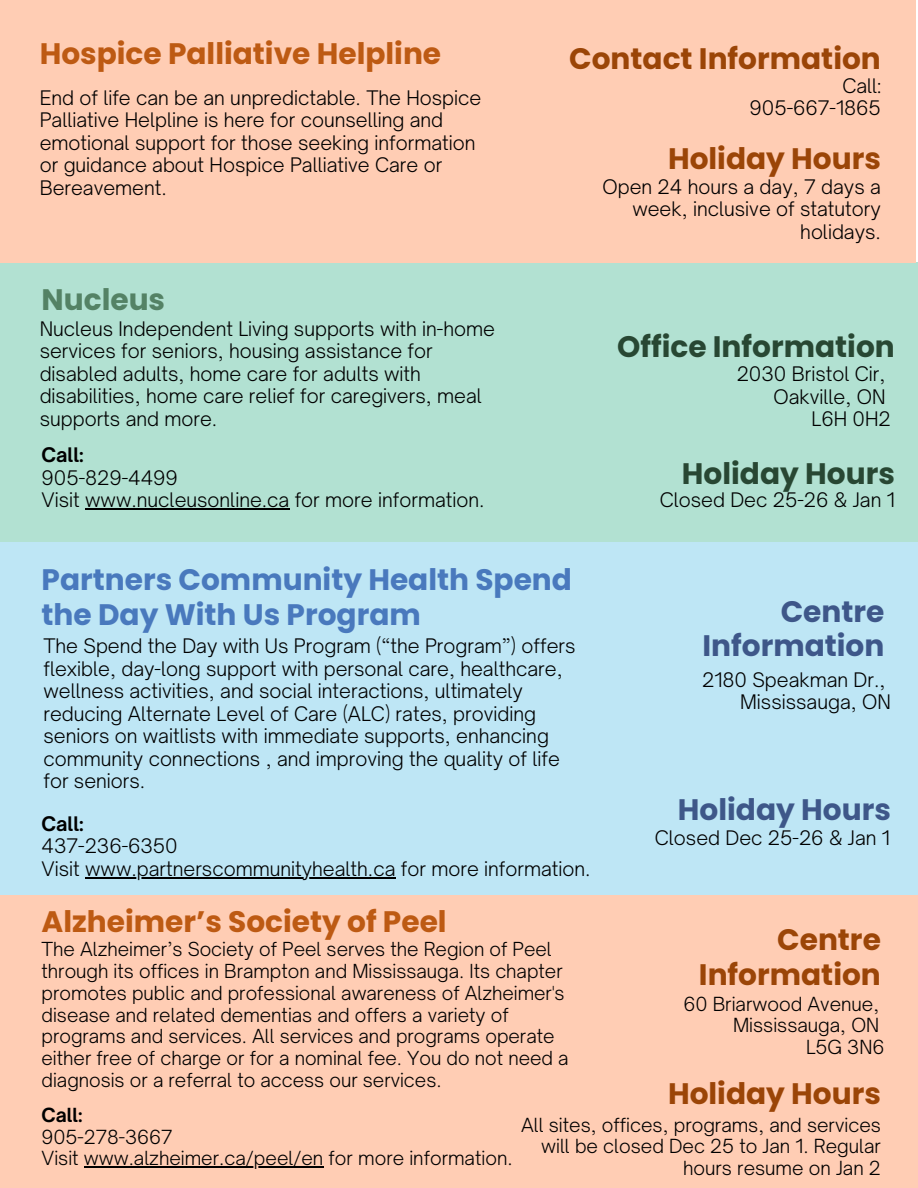
<style>
.page{position:relative;width:918px;height:1188px;background:#fff}
.page>*{position:absolute;margin:0;border:0;box-sizing:border-box;transform-origin:0 0}
.t1{font:700 29.7px/34.8px "Poppins";color:#9b4507;text-align:right}
.t2{font:700 29.7px "Poppins";color:#bd5a13}
.t3{font:700 29.7px/34.8px "Poppins";color:#4979bd}
.t4{font:700 29.7px/34.8px "Poppins";color:#3e5789;text-align:right}
.t5{font:700 29.7px "Poppins";color:#284733}
.t6{font:700 29.7px "Poppins";color:#548265}
.t7{font:300 19.2px/22.5px "Open Sauce One";color:#000}
.t8{font:700 19.2px "Open Sauce One";color:#000}
.t9{font:300 18.6px/21.3px "Open Sauce One";color:#000;text-align:right}
.t10{font:700 18.6px "Open Sauce One";color:#000}
.t11{font:300 18.45px/21.8px "Open Sauce One";color:#000}
</style>
<div class="page">
<div style="left:0;top:895px;width:918px;height:293px;background:#ffcdb4"></div>
<hr style="left:84px;top:1166px;width:239px;height:1px;background:#000">
<div style="left:0;top:524px;width:918px;height:371px;background:#bee6f5"></div>
<hr style="left:85px;top:877px;width:310px;height:1px;background:#000">
<div style="left:0;top:262px;width:918px;height:280px;background:#b2e1d2"></div>
<hr style="left:85px;top:508px;width:204px;height:2px;background:#000">
<div style="left:0;top:0;width:916px;height:262px;background:#ffcdb4"></div>
<p class="t2" style="left:40px;top:33px;width:403px">Hospice Palliative Helpline</p>
<p class="t1" style="left:569px;top:42px;width:313px">Contact Information</p>
<h1 class="t7" style="left:842px;top:74px;width:40px">Call:</h1>
<p class="t7" style="left:750px;top:96px;width:133px">905-667-1865</p>
<p class="t1" style="left:668px;top:141px;width:214px">Holiday Hours</p>
<p class="t7" style="left:602px;top:175px;width:280px;text-align:right">Open 24 hours a day, 7 days a week, inclusive of statutory holidays.</p>
<p class="t7" style="left:40px;top:86px;width:443px">End of life can be an unpredictable. The Hospice Palliative Helpline is here for counselling and emotional support for those seeking information or guidance about Hospice Palliative Care or Bereavement.</p>
<p class="t6" style="left:42px;top:278px;width:125px">Nucleus</p>
<p class="t7" style="left:40px;top:317px;width:457px">Nucleus Independent Living supports with in-home services for seniors, housing assistance for disabled adults, home care for adults with disabilities, home care relief for caregivers, meal supports and more.</p>
<h1 class="t8" style="left:42px;top:443px;width:44px">Call:</h1>
<p class="t7" style="left:42px;top:466px;width:138px">905-829-4499</p>
<p class="t7" style="left:42px;top:489px;width:444px">Visit www.nucleusonline.ca for more information.</p>
<p class="t3" style="left:42px;top:562px;width:532px">Partners Community Health Spend the Day With Us Program</p>
<p class="t7" style="left:43px;top:634px;width:534px">The Spend the Day with Us Program (“the Program”) offers flexible, day-long support with personal care, healthcare, wellness activities, and social interactions, ultimately reducing Alternate Level of Care (ALC) rates, providing seniors on waitlists with immediate supports, enhancing community connections , and improving the quality of life for seniors.</p>
<h1 class="t8" style="left:42px;top:812px;width:44px">Call:</h1>
<h1 class="t7" style="left:42px;top:835px;width:138px">437-236-6350</h1>
<p class="t7" style="left:42px;top:857px;width:551px">Visit www.partnerscommunityhealth.ca for more information.</p>
<h1 class="t5" style="left:617px;top:325px;width:279px">Office Information</h1>
<p class="t7" style="left:737px;top:363px;width:150px">2030 Bristol Cir,</p>
<p class="t7" style="left:774px;top:385px;width:114px">Oakville, ON</p>
<p class="t7" style="left:812px;top:408px;width:81px">L6H 0H2</p>
<p class="t5" style="left:682px;top:452px;width:214px">Holiday Hours</p>
<h1 class="t7" style="left:660px;top:489px;width:237px">Closed Dec 25-26 &amp; Jan 1</h1>
<h1 class="t4" style="left:702px;top:594px;width:183px">Centre<br>Information</h1>
<p class="t7" style="left:702px;top:668px;width:185px">2180 Speakman Dr.,</p>
<p class="t7" style="left:740px;top:691px;width:152px">Mississauga, ON</p>
<p class="t4" style="left:678px;top:792px;width:214px">Holiday Hours</p>
<p class="t7" style="left:655px;top:827px;width:237px">Closed Dec 25-26 &amp; Jan 1</p>
<h1 class="t2" style="left:42px;top:901px;width:407px">Alzheimer’s Society of Peel</h1>
<h1 class="t11" style="left:42px;top:939px;width:529px">The Alzheimer’s Society of Peel serves the Region of Peel through its offices in Brampton and Mississauga. Its chapter promotes public and professional awareness of Alzheimer's disease and related dementias and offers a variety of programs and services. All services and programs operate either free of charge or for a nominal fee. You do not need a diagnosis or a referral to access our services.</h1>
<p class="t10" style="left:42px;top:1104px;width:42px">Call:</p>
<p class="t9" style="left:42px;top:1126px;width:133px">905-278-3667</p>
<p class="t9" style="left:42px;top:1148px;width:473px">Visit www.alzheimer.ca/peel/en for more information.</p>
<p class="t1" style="left:699px;top:922px;width:183px">Centre<br>Information</p>
<h1 class="t9" style="left:683px;top:993px;width:197px">60 Briarwood Avenue,</h1>
<p class="t9" style="left:733px;top:1015px;width:148px">Mississauga, ON</p>
<h1 class="t9" style="left:806px;top:1036px;width:80px">L5G 3N6</h1>
<p class="t1" style="left:668px;top:1077px;width:214px">Holiday Hours</p>
<p class="t9" style="left:521px;top:1114px;width:361px">All sites, offices, programs, and services will be closed Dec 25 to Jan 1. Regular hours resume on Jan 2</p>
</div>
